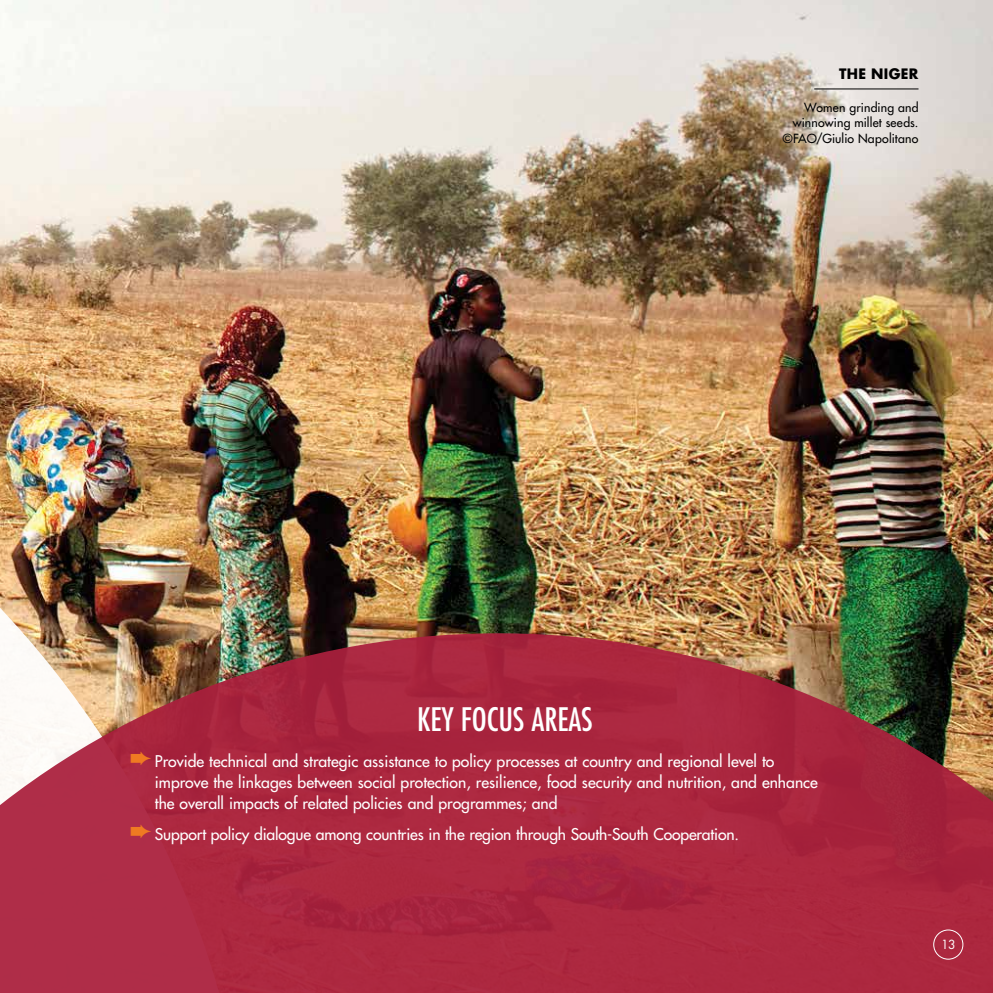
<style>
.page{position:relative;width:993px;height:993px;background:#fff}
.page>*{position:absolute;margin:0;border:0;box-sizing:border-box;transform-origin:0 0}
.t1{font:condensed 31.5px "Futura Std";color:#fff}
.t2{font:500 15.75px/21px "Futura Std";color:#fff}
.t3{font:700 14px "Futura Std";letter-spacing:.025em;color:#000}
.t4{font:500 12.25px/15.8px "Futura Std";letter-spacing:.015em;color:#000;text-align:right}
.t5{font:12.25px "Futura Std";color:#fff}
.s1{color:#ef7a22}
</style>
<div class="page">
<img style="left:0;top:0;width:992px;height:633px">
<img style="left:0;top:314px;width:254px;height:319px">
<svg style="left:0;top:633px;width:992px;height:359px;background:#a83546"></svg>
<div style="left:933px;top:929px;width:29px;height:30px;border:1px solid #fff;border-radius:50%"></div>
<hr style="left:814px;top:88px;width:104px;height:1px;background:#000">
<p class="t3" style="left:838px;top:64px;width:81px">THE NIGER</p>
<p class="t4" style="left:782px;top:99px;width:137px">Women grinding and winnowing millet seeds. ©FAO/Giulio Napolitano</p>
<h1 class="t1" style="left:417px;top:699px;width:177px">KEY FOCUS AREAS</h1>
<p class="t2" style="left:155px;top:750px;width:664px;text-indent:-25px"><span class="s1">➨</span> Provide technical and strategic assistance to policy processes at country and regional level to improve the linkages between social protection, resilience, food security and nutrition, and enhance the overall impacts of related policies and programmes; and</p>
<p class="t2" style="left:130px;top:823px;width:610px"><span class="s1">➨</span> Support policy dialogue among countries in the region through South-South Cooperation.</p>
<p class="t5" style="left:940px;top:936px;width:16px">13</p>
</div>
